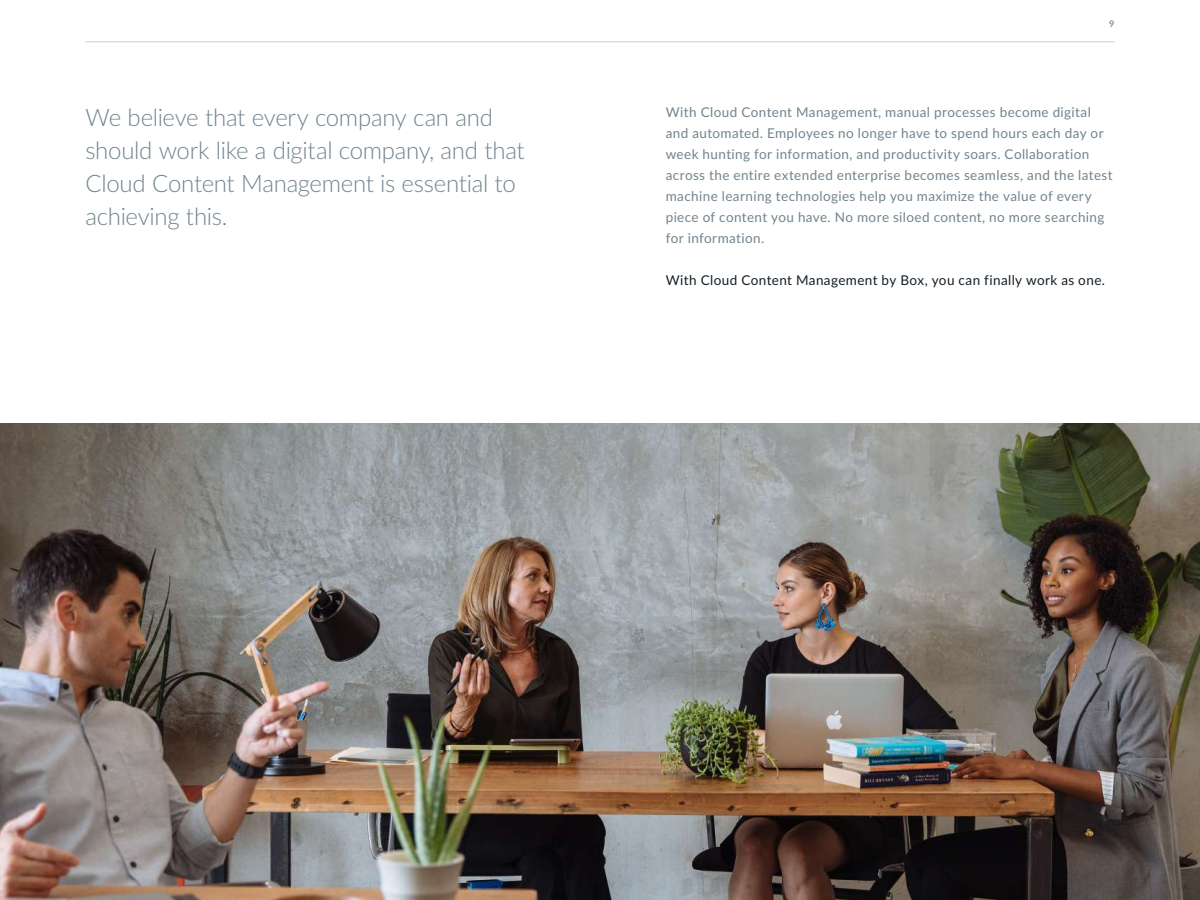
<style>
.page{position:relative;width:1200px;height:900px;background:#fff}
.page>*{position:absolute;margin:0;border:0;box-sizing:border-box;transform-origin:0 0}
.t1{font:300 24px/33px "Lato";letter-spacing:-.015em;color:#72848e}
.t2{font:13.5px/21px "Lato";letter-spacing:.03em;color:#72848e}
.t3{font:13.5px "Lato";letter-spacing:.03em;color:#151f26}
.t4{font:600 9px "Lato";color:#72848e}
</style>
<div class="page">
<hr style="left:86px;top:41px;width:1028px;height:1px;background:#000">
<img style="left:0;top:424px;width:1200px;height:476px">
<p class="t4" style="left:1109px;top:17px;width:7px">9</p>
<h1 class="t1" style="left:86px;top:100px;width:441px">We believe that every company can and should work like a digital company, and that Cloud Content Management is essential to achieving this.</h1>
<p class="t2" style="left:666px;top:101px;width:449px">With Cloud Content Management, manual processes become digital and automated. Employees no longer have to spend hours each day or week hunting for information, and productivity soars. Collaboration across the entire extended enterprise becomes seamless, and the latest machine learning technologies help you maximize the value of every piece of content you have. No more siloed content, no more searching for information.</p>
<p class="t3" style="left:666px;top:271px;width:441px">With Cloud Content Management by Box, you can finally work as one.</p>
</div>
